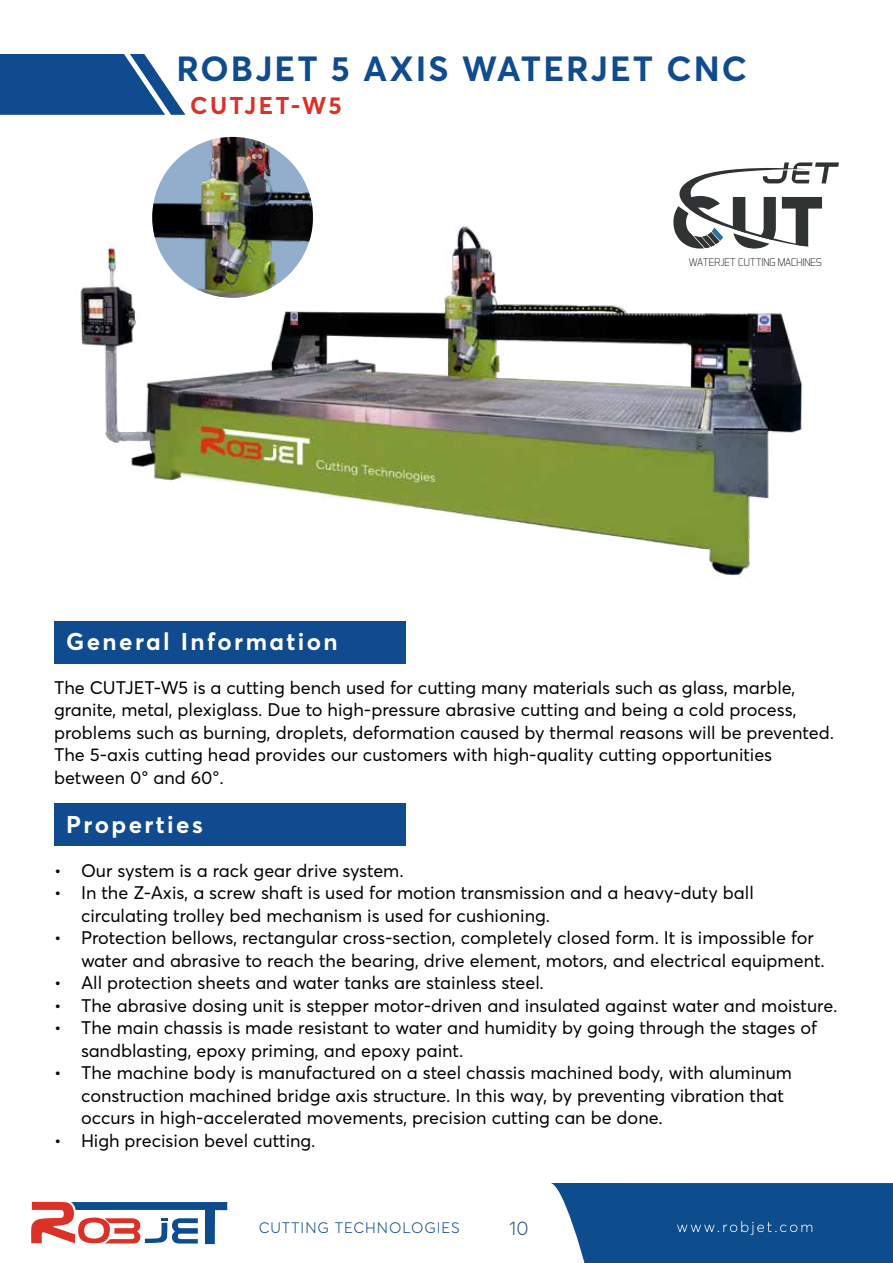
<style>
.page{position:relative;width:893px;height:1263px;background:#fff}
.page>*{position:absolute;margin:0;border:0;box-sizing:border-box;transform-origin:0 0}
.t1{font:700 34.5px "Averta";letter-spacing:.06em;color:#0f4b8e}
.t2{font:700 24px "Averta";letter-spacing:.1em;color:#fff}
.t3{font:700 24px "Averta";letter-spacing:.1em;color:#db3126}
.t4{font:300 19.5px "Averta";color:#234c8b}
.t5{font:18px/22.5px "Averta";color:#000}
.t6{font:300 15px "Averta";letter-spacing:.06em;color:#0f4b8e}
.t7{font:300 11.25px "Aero Matics";color:#303333}
</style>
<div class="page">
<svg style="left:31px;top:1201px;width:196px;height:43px"></svg>
<svg style="left:551px;top:1183px;width:342px;height:80px;background:#1e5996"></svg>
<svg style="left:0;top:54px;width:185px;height:61px;background:#31649e"></svg>
<div style="left:54px;top:621px;width:351px;height:42px;background:#0f4b8e"></div>
<div style="left:54px;top:804px;width:351px;height:42px;background:#0f4b8e"></div>
<img style="left:80px;top:164px;width:723px;height:413px">
<img style="left:152px;top:137px;width:161px;height:161px;border-radius:80px">
<svg style="left:672px;top:162px;width:167px;height:87px"></svg>
<h1 class="t1" style="left:176px;top:47px;width:572px">ROBJET 5 AXIS WATERJET CNC</h1>
<h2 class="t3" style="left:190px;top:90px;width:153px">CUTJET-W5</h2>
<h2 class="t2" style="left:66px;top:627px;width:273px">General Information</h2>
<p class="t7" style="left:689px;top:255px;width:134px">WATERJET CUTTING MACHINES</p>
<p class="t5" style="left:54px;top:676px;width:781px">The CUTJET-W5 is a cutting bench used for cutting many materials such as glass, marble, granite, metal, plexiglass. Due to high-pressure abrasive cutting and being a cold process, problems such as burning, droplets, deformation caused by thermal reasons will be prevented.<br>The 5-axis cutting head provides our customers with high-quality cutting opportunities between 0° and 60°.</p>
<h2 class="t2" style="left:66px;top:809px;width:138px">Properties</h2>
<p class="t5" style="left:54px;top:859px;width:351px">• Our system is a rack gear drive system.</p>
<p class="t5" style="left:81px;top:881px;width:674px;text-indent:-27px">• In the Z-Axis, a screw shaft is used for motion transmission and a heavy-duty ball circulating trolley bed mechanism is used for cushioning.</p>
<p class="t5" style="left:81px;top:926px;width:745px;text-indent:-27px">• Protection bellows, rectangular cross-section, completely closed form. It is impossible for water and abrasive to reach the bearing, drive element, motors, and electrical equipment.</p>
<p class="t5" style="left:54px;top:971px;width:491px">• All protection sheets and water tanks are stainless steel.</p>
<p class="t5" style="left:54px;top:994px;width:785px">• The abrasive dosing unit is stepper motor-driven and insulated against water and moisture.</p>
<p class="t5" style="left:81px;top:1016px;width:738px;text-indent:-27px">• The main chassis is made resistant to water and humidity by going through the stages of sandblasting, epoxy priming, and epoxy paint.</p>
<p class="t5" style="left:81px;top:1061px;width:712px;text-indent:-27px">• The machine body is manufactured on a steel chassis machined body, with aluminum construction machined bridge axis structure. In this way, by preventing vibration that occurs in high-accelerated movements, precision cutting can be done.</p>
<p class="t5" style="left:54px;top:1129px;width:263px">• High precision bevel cutting.</p>
<p class="t6" style="left:259px;top:1218px;width:203px">CUTTING TECHNOLOGIES</p>
<p class="t4" style="left:510px;top:1216px;width:21px">10</p>
</div>
